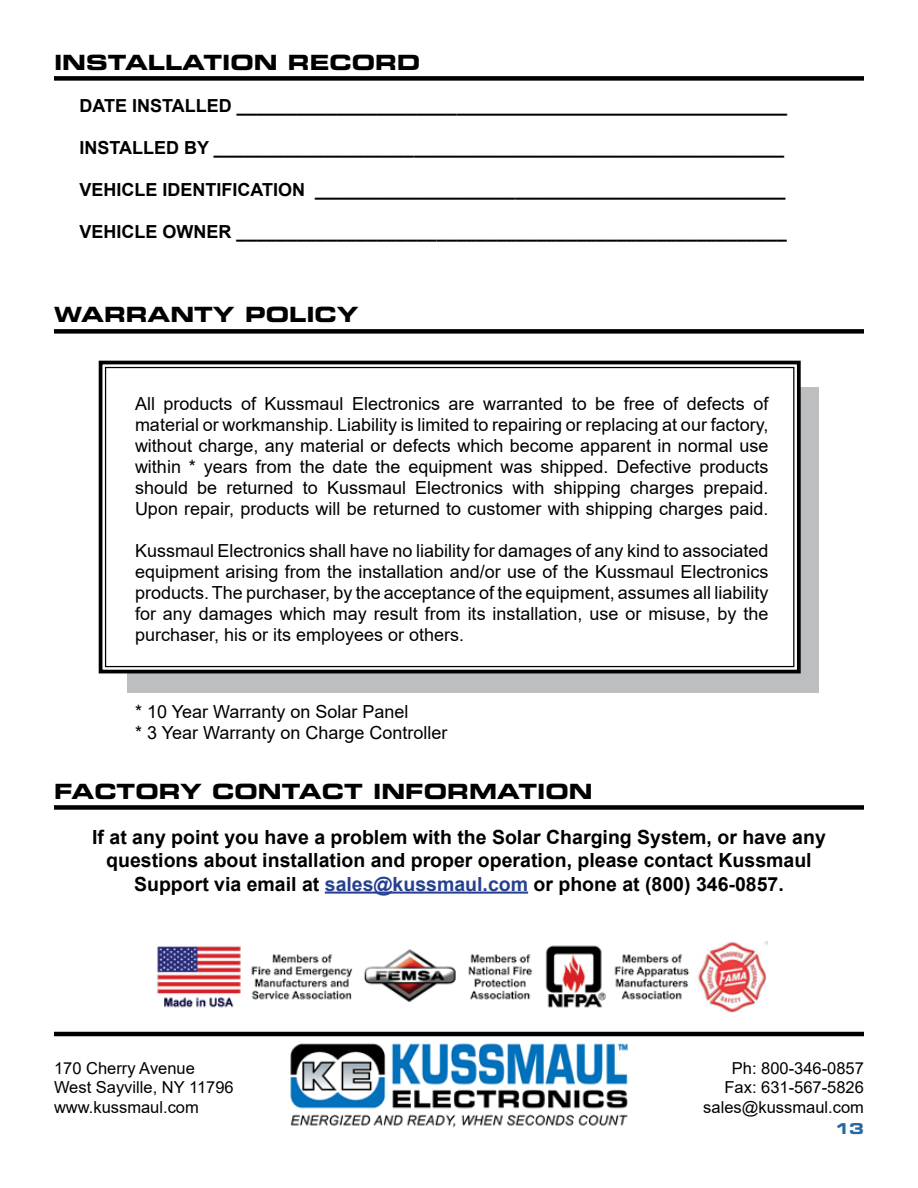
<style>
.page{position:relative;width:918px;height:1188px;background:#fff}
.page>*{position:absolute;margin:0;border:0;box-sizing:border-box;transform-origin:0 0}
.t1{font:21px "Eurostile Bold Extended Two";color:#000}
.t2{font:700 19.5px/23.4px "Arial";color:#000;text-align:center}
.t3{font:18px/21px "Arial";color:#000;text-align:justify}
.t4{font:700 18px "Arial";color:#000}
.t5{font:16.5px/19.8px "Arial";color:#000}
.t6{font:15px "Eurostile Bold Extended Two";color:#29689e}
.s1{color:#25408f}
</style>
<div class="page">
<div style="left:54px;top:76px;width:810px;height:5px;background:#000"></div>
<div style="left:127px;top:388px;width:692px;height:305px;background:#bcbec0"></div>
<svg style="left:98px;top:360px;width:705px;height:314px"></svg>
<div style="left:54px;top:329px;width:810px;height:5px;background:#000"></div>
<div style="left:54px;top:805px;width:810px;height:5px;background:#000"></div>
<img style="left:290px;top:1043px;width:338px;height:85px">
<hr style="left:54px;top:1032px;width:810px;height:4px;background:#000">
<img style="left:157px;top:941px;width:611px;height:72px">
<hr style="left:325px;top:892px;width:203px;height:2px;background:#25408f">
<p class="t1" style="left:54px;top:48px;width:368px">INSTALLATION RECORD</p>
<p class="t4" style="left:80px;top:93px;width:709px">DATE INSTALLED _______________________________________________________</p>
<p class="t4" style="left:80px;top:135px;width:706px">INSTALLED BY _________________________________________________________</p>
<p class="t4" style="left:80px;top:177px;width:708px">VEHICLE IDENTIFICATION _______________________________________________</p>
<p class="t4" style="left:80px;top:219px;width:709px">VEHICLE OWNER _______________________________________________________</p>
<p class="t1" style="left:54px;top:300px;width:306px">WARRANTY POLICY</p>
<p class="t3" style="left:135px;top:393px;width:635px">All products of Kussmaul Electronics are warranted to be free of defects of material or workmanship. Liability is limited to repairing or replacing at our factory, without charge, any material or defects which become apparent in normal use within * years from the date the equipment was shipped. Defective products should be returned to Kussmaul Electronics with shipping charges prepaid.<br>Upon repair, products will be returned to customer with shipping charges paid.</p>
<p class="t3" style="left:135px;top:540px;width:635px">Kussmaul Electronics shall have no liability for damages of any kind to associated equipment arising from the installation and/or use of the Kussmaul Electronics products. The purchaser, by the acceptance of the equipment, assumes all liability for any damages which may result from its installation, use or misuse, by the purchaser, his or its employees or others.</p>
<p class="t3" style="left:135px;top:701px;width:314px;line-height:21.6px">* 10 Year Warranty on Solar Panel<br>* 3 Year Warranty on Charge Controller</p>
<p class="t1" style="left:54px;top:777px;width:540px">FACTORY CONTACT INFORMATION</p>
<p class="t2" style="left:92px;top:825px;width:735px">If at any point you have a problem with the Solar Charging System, or have any questions about installation and proper operation, please contact Kussmaul<br>Support via email at <span class="s1">sales@kussmaul.com</span> or phone at (800) 346-0857.</p>
<p class="t5" style="left:54px;top:1058px;width:181px">170 Cherry Avenue<br>West Sayville, NY 11796 www.kussmaul.com</p>
<p class="t5" style="left:703px;top:1058px;width:162px;text-align:right">Ph: 800-346-0857<br>Fax: 631-567-5826 sales@kussmaul.com</p>
<p class="t6" style="left:834px;top:1118px;width:31px">13</p>
</div>
